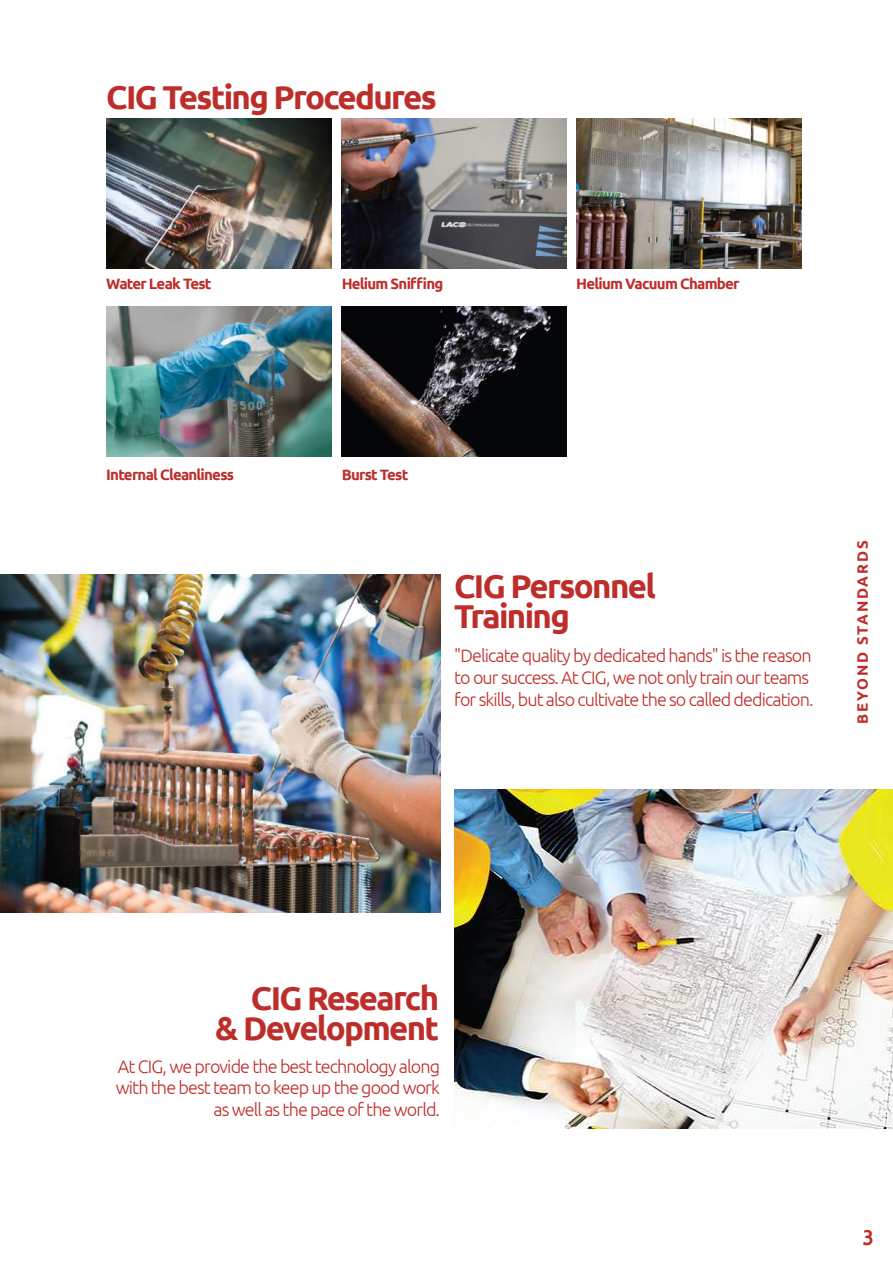
<style>
.page{position:relative;width:893px;height:1263px;background:#fff}
.page>*{position:absolute;margin:0;border:0;box-sizing:border-box;transform-origin:0 0}
.t1{font:700 33px/30px "Ubuntu";letter-spacing:-.05em;color:#bd2e2b}
.t2{font:700 21px "Cabin";color:#bd2e2b}
.t3{font:300 18px/21.6px "Ubuntu";letter-spacing:-.05em;color:#bd2e2b;text-align:right}
.t4{font:700 15px "Ubuntu";letter-spacing:-.05em;color:#bd2e2b}
.t5{font:700 15px "Ubuntu";letter-spacing:.12em;color:#bd2e2b}
</style>
<div class="page">
<img style="left:0;top:574px;width:440px;height:339px">
<img style="left:106px;top:119px;width:225px;height:150px">
<img style="left:342px;top:119px;width:225px;height:150px">
<img style="left:576px;top:119px;width:225px;height:150px">
<img style="left:106px;top:307px;width:225px;height:150px">
<img style="left:342px;top:307px;width:225px;height:150px">
<img style="left:454px;top:790px;width:439px;height:338px">
<h1 class="t1" style="left:106px;top:82px;width:332px">CIG Testing Procedures</h1>
<p class="t4" style="left:106px;top:275px;width:107px">Water Leak Test</p>
<p class="t4" style="left:342px;top:275px;width:103px">Helium Sniffing</p>
<p class="t4" style="left:576px;top:275px;width:165px">Helium Vacuum Chamber</p>
<p class="t4" style="left:106px;top:466px;width:129px">Internal Cleanliness</p>
<p class="t4" style="left:342px;top:466px;width:68px">Burst Test</p>
<h1 class="t1" style="left:454px;top:571px;width:203px">CIG Personnel<br>Training</h1>
<p class="t3" style="left:454px;top:645px;width:361px;text-align:left">"Delicate quality by dedicated hands" is the reason to our success. At CIG, we not only train our teams for skills, but also cultivate the so called dedication.</p>
<p class="t5" style="left:853px;top:724px;width:185px;rotate:-90deg">BEYOND STANDARDS</p>
<h1 class="t1" style="left:215px;top:983px;width:226px;text-align:right">CIG Research<br>&amp; Development</h1>
<p class="t3" style="left:116px;top:1055px;width:326px">At CIG, we provide the best technology along with the best team to keep up the good work as well as the pace of the world.</p>
<p class="t2" style="left:863px;top:1224px;width:13px">3</p>
</div>
